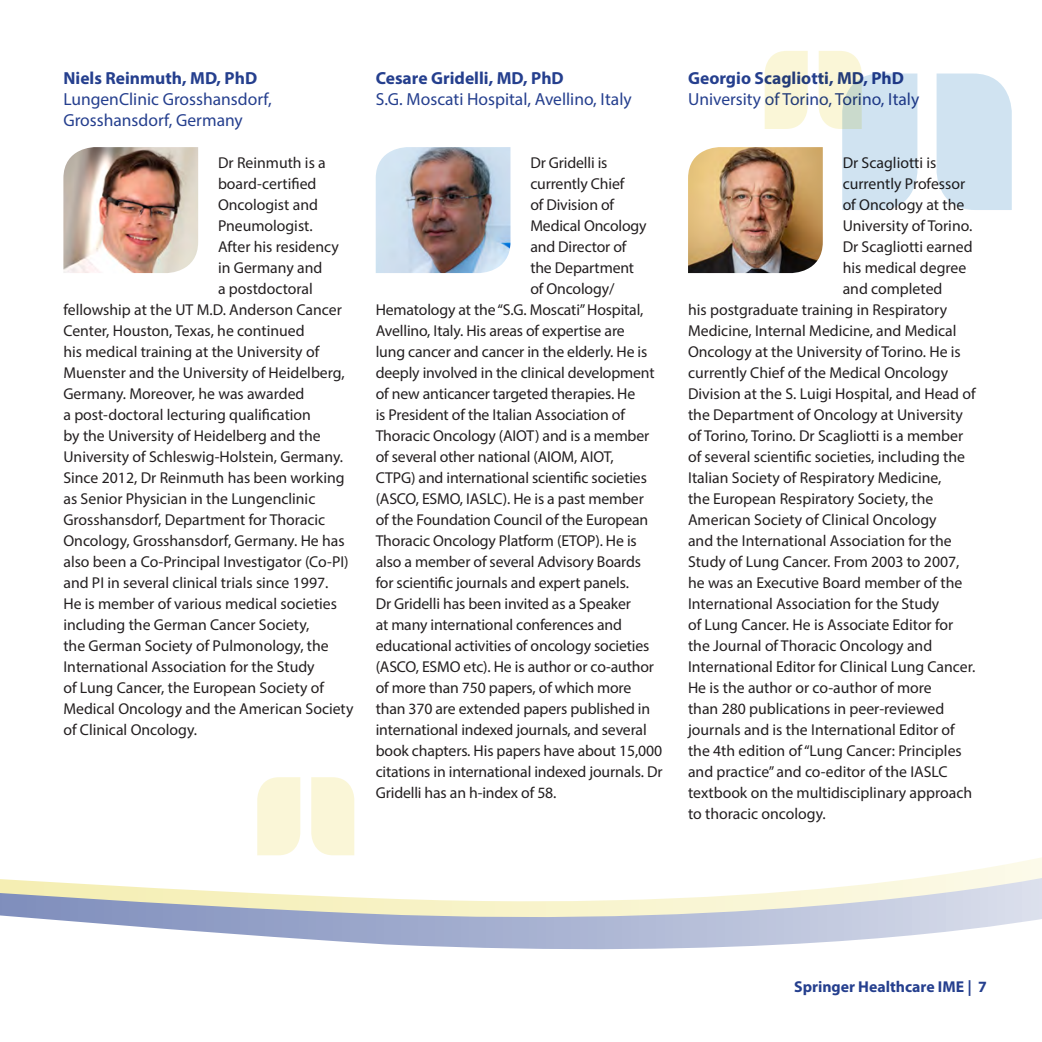
<style>
.page{position:relative;width:1042px;height:1042px;background:#fff}
.page>*{position:absolute;margin:0;border:0;box-sizing:border-box;transform-origin:0 0}
.Bio-job{font:17.5px/21px "Myriad Pro";color:#253f8e}
.Bio-name{font:700 17.5px "Myriad Pro";color:#253f8e}
.Bio{font:15.75px "Myriad Pro";color:#231f20}
.t1{font:700 15.75px "Myriad Pro";color:#253f8e}
</style>
<div class="page">
<svg style="left:0;top:860px;width:1042px;height:89px"></svg>
<img style="left:63px;top:147px;width:135px;height:126px">
<img style="left:376px;top:147px;width:134px;height:126px">
<img style="left:688px;top:147px;width:135px;height:126px">
<svg style="left:764px;top:51px;width:248px;height:159px"></svg>
<svg style="left:257px;top:777px;width:97px;height:78px"></svg>
<p class="Bio-name" style="left:63px;top:67px;width:195px">Niels Reinmuth, MD, PhD</p>
<p class="Bio-job" style="left:63px;top:88px;width:210px">LungenClinic Grosshansdorf,<br>Grosshansdorf, Germany</p>
<p class="Bio" style="left:218px;top:153px;width:109px">Dr Reinmuth is a</p>
<p class="Bio" style="left:218px;top:174px;width:100px">board-certified</p>
<p class="Bio" style="left:218px;top:195px;width:101px">Oncologist and</p>
<p class="Bio" style="left:218px;top:216px;width:96px">Pneumologist.</p>
<p class="Bio" style="left:218px;top:237px;width:122px">After his residency</p>
<p class="Bio" style="left:218px;top:258px;width:106px">in Germany and</p>
<p class="Bio" style="left:218px;top:279px;width:96px">a postdoctoral</p>
<p class="Bio" style="left:63px;top:300px;width:280px">fellowship at the UT M.D. Anderson Cancer</p>
<p class="Bio" style="left:63px;top:321px;width:243px">Center, Houston, Texas, he continued</p>
<p class="Bio" style="left:63px;top:342px;width:257px">his medical training at the University of</p>
<p class="Bio" style="left:63px;top:363px;width:283px">Muenster and the University of Heidelberg,</p>
<p class="Bio" style="left:63px;top:384px;width:242px">Germany. Moreover, he was awarded</p>
<p class="Bio" style="left:63px;top:405px;width:249px">a post-doctoral lecturing qualification</p>
<p class="Bio" style="left:63px;top:426px;width:259px">by the University of Heidelberg and the</p>
<p class="Bio" style="left:63px;top:447px;width:281px">University of Schleswig-Holstein, Germany.</p>
<p class="Bio" style="left:63px;top:468px;width:283px">Since 2012, Dr Reinmuth has been working</p>
<p class="Bio" style="left:63px;top:489px;width:253px">as Senior Physician in the Lungenclinic</p>
<p class="Bio" style="left:63px;top:510px;width:263px">Grosshansdorf, Department for Thoracic</p>
<p class="Bio" style="left:63px;top:531px;width:283px">Oncology, Grosshansdorf, Germany. He has</p>
<p class="Bio" style="left:63px;top:552px;width:287px">also been a Co-Principal Investigator (Co-PI)</p>
<p class="Bio" style="left:63px;top:573px;width:266px">and PI in several clinical trials since 1997.</p>
<p class="Bio" style="left:63px;top:594px;width:275px">He is member of various medical societies</p>
<p class="Bio" style="left:63px;top:615px;width:247px">including the German Cancer Society,</p>
<p class="Bio" style="left:63px;top:636px;width:267px">the German Society of Pulmonology, the</p>
<p class="Bio" style="left:63px;top:657px;width:253px">International Association for the Study</p>
<p class="Bio" style="left:63px;top:678px;width:262px">of Lung Cancer, the European Society of</p>
<p class="Bio" style="left:63px;top:699px;width:291px">Medical Oncology and the American Society</p>
<p class="Bio" style="left:63px;top:720px;width:135px">of Clinical Oncology.</p>
<p class="Bio-name" style="left:376px;top:67px;width:190px">Cesare Gridelli, MD, PhD</p>
<p class="Bio-job" style="left:376px;top:88px;width:257px">S.G. Moscati Hospital, Avellino, Italy</p>
<p class="Bio" style="left:530px;top:153px;width:79px">Dr Gridelli is</p>
<p class="Bio" style="left:530px;top:174px;width:96px">currently Chief</p>
<p class="Bio" style="left:530px;top:195px;width:85px">of Division of</p>
<p class="Bio" style="left:530px;top:216px;width:118px">Medical Oncology</p>
<p class="Bio" style="left:530px;top:237px;width:98px">and Director of</p>
<p class="Bio" style="left:530px;top:258px;width:105px">the Department</p>
<p class="Bio" style="left:530px;top:279px;width:86px">of Oncology/</p>
<p class="Bio" style="left:376px;top:300px;width:269px">Hematology at the “S.G. Moscati” Hospital,</p>
<p class="Bio" style="left:376px;top:321px;width:250px">Avellino, Italy. His areas of expertise are</p>
<p class="Bio" style="left:376px;top:342px;width:273px">lung cancer and cancer in the elderly. He is</p>
<p class="Bio" style="left:376px;top:363px;width:280px">deeply involved in the clinical development</p>
<p class="Bio" style="left:376px;top:384px;width:261px">of new anticancer targeted therapies. He</p>
<p class="Bio" style="left:376px;top:405px;width:251px">is President of the Italian Association of</p>
<p class="Bio" style="left:376px;top:426px;width:275px">Thoracic Oncology (AIOT) and is a member</p>
<p class="Bio" style="left:376px;top:447px;width:239px">of several other national (AIOM, AIOT,</p>
<p class="Bio" style="left:376px;top:468px;width:273px">CTPG) and international scientific societies</p>
<p class="Bio" style="left:376px;top:489px;width:270px">(ASCO, ESMO, IASLC). He is a past member</p>
<p class="Bio" style="left:376px;top:510px;width:274px">of the Foundation Council of the European</p>
<p class="Bio" style="left:376px;top:531px;width:262px">Thoracic Oncology Platform (ETOP). He is</p>
<p class="Bio" style="left:376px;top:552px;width:267px">also a member of several Advisory Boards</p>
<p class="Bio" style="left:376px;top:573px;width:255px">for scientific journals and expert panels.</p>
<p class="Bio" style="left:376px;top:594px;width:257px">Dr Gridelli has been invited as a Speaker</p>
<p class="Bio" style="left:376px;top:615px;width:248px">at many international conferences and</p>
<p class="Bio" style="left:376px;top:636px;width:275px">educational activities of oncology societies</p>
<p class="Bio" style="left:376px;top:657px;width:280px">(ASCO, ESMO etc). He is author or co-author</p>
<p class="Bio" style="left:376px;top:678px;width:257px">of more than 750 papers, of which more</p>
<p class="Bio" style="left:376px;top:699px;width:276px">than 370 are extended papers published in</p>
<p class="Bio" style="left:376px;top:720px;width:272px">international indexed journals, and several</p>
<p class="Bio" style="left:376px;top:741px;width:288px">book chapters. His papers have about 15,000</p>
<p class="Bio" style="left:376px;top:762px;width:288px">citations in international indexed journals. Dr</p>
<p class="Bio" style="left:376px;top:783px;width:182px">Gridelli has an h-index of 58.</p>
<p class="Bio-name" style="left:688px;top:67px;width:217px">Georgio Scagliotti, MD, PhD</p>
<p class="Bio-job" style="left:688px;top:88px;width:233px">University of Torino, Torino, Italy</p>
<p class="Bio" style="left:842px;top:153px;width:95px">Dr Scagliotti is</p>
<p class="Bio" style="left:842px;top:174px;width:124px">currently Professor</p>
<p class="Bio" style="left:842px;top:195px;width:123px">of Oncology at the</p>
<p class="Bio" style="left:842px;top:216px;width:131px">University of Torino.</p>
<p class="Bio" style="left:842px;top:237px;width:132px">Dr Scagliotti earned</p>
<p class="Bio" style="left:842px;top:258px;width:125px">his medical degree</p>
<p class="Bio" style="left:842px;top:279px;width:101px">and completed</p>
<p class="Bio" style="left:688px;top:300px;width:261px">his postgraduate training in Respiratory</p>
<p class="Bio" style="left:688px;top:321px;width:270px">Medicine, Internal Medicine, and Medical</p>
<p class="Bio" style="left:688px;top:342px;width:274px">Oncology at the University of Torino. He is</p>
<p class="Bio" style="left:688px;top:363px;width:262px">currently Chief of the Medical Oncology</p>
<p class="Bio" style="left:688px;top:384px;width:289px">Division at the S. Luigi Hospital, and Head of</p>
<p class="Bio" style="left:688px;top:405px;width:276px">the Department of Oncology at University</p>
<p class="Bio" style="left:688px;top:426px;width:277px">of Torino, Torino. Dr Scagliotti is a member</p>
<p class="Bio" style="left:688px;top:447px;width:278px">of several scientific societies, including the</p>
<p class="Bio" style="left:688px;top:468px;width:255px">Italian Society of Respiratory Medicine,</p>
<p class="Bio" style="left:688px;top:489px;width:247px">the European Respiratory Society, the</p>
<p class="Bio" style="left:688px;top:510px;width:250px">American Society of Clinical Oncology</p>
<p class="Bio" style="left:688px;top:531px;width:265px">and the International Association for the</p>
<p class="Bio" style="left:688px;top:552px;width:273px">Study of Lung Cancer. From 2003 to 2007,</p>
<p class="Bio" style="left:688px;top:573px;width:276px">he was an Executive Board member of the</p>
<p class="Bio" style="left:688px;top:594px;width:253px">International Association for the Study</p>
<p class="Bio" style="left:688px;top:615px;width:267px">of Lung Cancer. He is Associate Editor for</p>
<p class="Bio" style="left:688px;top:636px;width:246px">the Journal of Thoracic Oncology and</p>
<p class="Bio" style="left:688px;top:657px;width:289px">International Editor for Clinical Lung Cancer.</p>
<p class="Bio" style="left:688px;top:678px;width:245px">He is the author or co-author of more</p>
<p class="Bio" style="left:688px;top:699px;width:258px">than 280 publications in peer-reviewed</p>
<p class="Bio" style="left:688px;top:720px;width:268px">journals and is the International Editor of</p>
<p class="Bio" style="left:688px;top:741px;width:275px">the 4th edition of “Lung Cancer: Principles</p>
<p class="Bio" style="left:688px;top:762px;width:261px">and practice” and co-editor of the IASLC</p>
<p class="Bio" style="left:688px;top:783px;width:286px">textbook on the multidisciplinary approach</p>
<p class="Bio" style="left:688px;top:804px;width:139px">to thoracic oncology.</p>
<p class="t1" style="left:794px;top:976px;width:194px">Springer Healthcare IME | 7</p>
</div>
